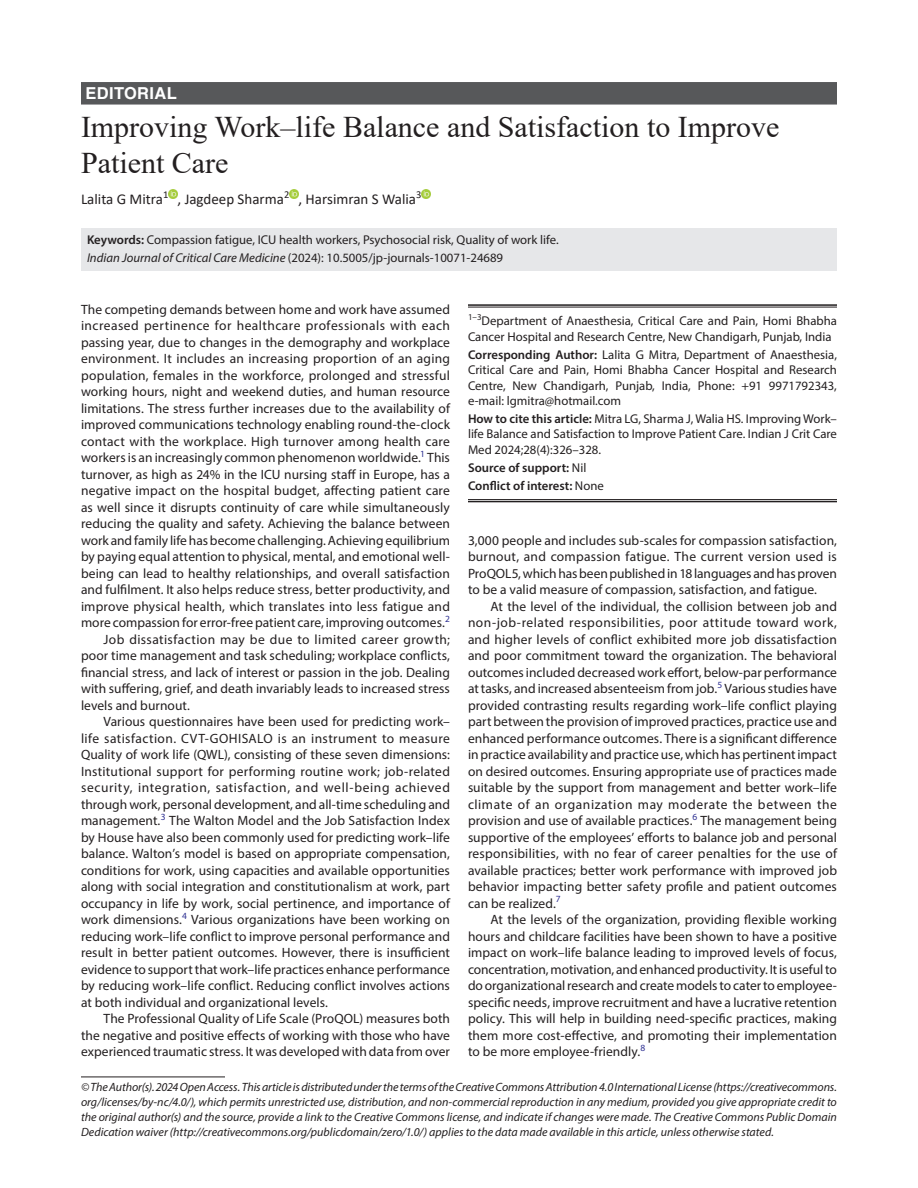
<style>
.page{position:relative;width:918px;height:1188px;background:#fff}
.page>*{position:absolute;margin:0;border:0;box-sizing:border-box;transform-origin:0 0}
.t1{font:30px/36px "Times New Roman";color:#231f20}
.ArticleType{font:700 16.5px "Helvetica LT Std";letter-spacing:.025em;color:#fff}
.AuthorName{font:15px "Calibri";color:#231f20}
.Para-Indent{font:13.5px/16.5px "Myriad Pro";letter-spacing:.005em;color:#231f20;text-align:justify}
.Para-NoIndent{font:13.5px/16.5px "Myriad Pro";color:#231f20;text-align:justify}
.Corresponding_Author{font:12.75px/15.3px "Myriad Pro";color:#231f20;text-align:justify}
.How_to_Cite{font:12.75px/15.3px "Myriad Pro";color:#231f20;text-align:justify}
.Affiliation-first{font:12.75px/15.3px "Myriad Pro";color:#231f20}
.Keywords{font:12.75px "Myriad Pro";color:#231f20}
.JT_DOI{font:12.75px "Myriad Pro";color:#231f20}
.COI{font:600 12.75px "Myriad Pro";color:#231f20}
.Source{font:600 12.75px "Myriad Pro";color:#231f20}
.FootNote{font:italic 12px/15px "Myriad Pro";color:#231f20;text-align:justify}
.s1{font-weight:600}
.s2{font-style:italic}
.s3{font-weight:400}
</style>
<div class="page">
<div style="left:81px;top:82px;width:756px;height:23px;background:#57585a"></div>
<div style="left:81px;top:228px;width:756px;height:25px;background:#e6e7e9"></div>
<div style="left:81px;top:246px;width:756px;height:25px;background:#e6e7e9"></div>
<svg style="left:168px;top:189px;width:10px;height:9px"></svg>
<svg style="left:289px;top:189px;width:10px;height:9px"></svg>
<svg style="left:421px;top:189px;width:10px;height:9px"></svg>
<hr style="left:81px;top:1077px;width:144px;height:1px;background:#231f20">
<hr style="left:468px;top:304px;width:369px;height:2px;background:#231f20">
<hr style="left:468px;top:307px;width:369px;height:1px;background:#231f20">
<hr style="left:468px;top:499px;width:369px;height:1px;background:#231f20">
<hr style="left:468px;top:501px;width:369px;height:1px;background:#231f20">
<p class="ArticleType" style="left:86px;top:83px;width:93px">EDITORIAL</p>
<p class="t1" style="left:81px;top:108px;width:700px">Improving Work–life Balance and Satisfaction to Improve<br>Patient Care</p>
<p class="AuthorName" style="left:81px;top:189px;width:342px">Lalita G Mitra<sup>1</sup> , Jagdeep Sharma<sup>2</sup> , Harsimran S Walia<sup>3</sup></p>
<p class="Keywords" style="left:87px;top:232px;width:473px"><span class="s1">Keywords:</span> Compassion fatigue, ICU health workers, Psychosocial risk, Quality of work life.</p>
<p class="JT_DOI" style="left:87px;top:250px;width:418px"><span class="s2">Indian Journal of Critical Care Medicine</span> (2024): 10.5005/jp-journals-10071-24689</p>
<p class="Para-NoIndent" style="left:81px;top:301px;width:371px">The competing demands between home and work have assumed increased pertinence for healthcare professionals with each passing year, due to changes in the demography and workplace environment. It includes an increasing proportion of an aging population, females in the workforce, prolonged and stressful working hours, night and weekend duties, and human resource limitations. The stress further increases due to the availability of improved communications technology enabling round-the-clock contact with the workplace. High turnover among health care workers is an increasingly common phenomenon worldwide.<sup>1</sup> This turnover, as high as 24% in the ICU nursing staff in Europe, has a negative impact on the hospital budget, affecting patient care as well since it disrupts continuity of care while simultaneously reducing the quality and safety. Achieving the balance between work and family life has become challenging. Achieving equilibrium by paying equal attention to physical, mental, and emotional well&shy;being can lead to healthy relationships, and overall satisfaction and fulfilment. It also helps reduce stress, better productivity, and improve physical health, which translates into less fatigue and more compassion for error-free patient care, improving outcomes.<sup>2</sup></p>
<p class="Para-Indent" style="left:81px;top:631px;width:371px;text-indent:22px">Job dissatisfaction may be due to limited career growth; poor time management and task scheduling; workplace conflicts, financial stress, and lack of interest or passion in the job. Dealing with suffering, grief, and death invariably leads to increased stress levels and burnout.</p>
<p class="Para-Indent" style="left:81px;top:713px;width:371px;text-indent:22px">Various questionnaires have been used for predicting work– life satisfaction. CVT-GOHISALO is an instrument to measure Quality of work life (QWL), consisting of these seven dimensions:<br>Institutional support for performing routine work; job-related security, integration, satisfaction, and well-being achieved through work, personal development, and all-time scheduling and management.<sup>3</sup> The Walton Model and the Job Satisfaction Index by House have also been commonly used for predicting work–life balance. Walton’s model is based on appropriate compensation, conditions for work, using capacities and available opportunities along with social integration and constitutionalism at work, part occupancy in life by work, social pertinence, and importance of work dimensions.<sup>4</sup> Various organizations have been working on reducing work–life conflict to improve personal performance and result in better patient outcomes. However, there is insufficient evidence to support that work–life practices enhance performance by reducing work–life conflict. Reducing conflict involves actions at both individual and organizational levels.</p>
<p class="Para-Indent" style="left:81px;top:1010px;width:371px;text-indent:22px">The Professional Quality of Life Scale (ProQOL) measures both the negative and positive effects of working with those who have experienced traumatic stress. It was developed with data from over</p>
<p class="Affiliation-first" style="left:468px;top:313px;width:371px"><sup>1–3</sup>Department of Anaesthesia, Critical Care and Pain, Homi Bhabha<br>Cancer Hospital and Research Centre, New Chandigarh, Punjab, India</p>
<p class="Corresponding_Author" style="left:468px;top:347px;width:371px"><span class="s1">Corresponding Author:</span> Lalita G Mitra, Department of Anaesthesia, Critical Care and Pain, Homi Bhabha Cancer Hospital and Research Centre, New Chandigarh, Punjab, India, Phone: +91 9971792343, e-mail: lgmitra@hotmail.com</p>
<p class="How_to_Cite" style="left:468px;top:411px;width:371px"><span class="s1">How to cite this article:</span> Mitra LG, Sharma J, Walia HS. Improving Work– life Balance and Satisfaction to Improve Patient Care. Indian J Crit Care Med 2024;28(4):326–328.</p>
<p class="Source" style="left:468px;top:460px;width:120px">Source of support: <span class="s3">Nil</span></p>
<p class="COI" style="left:468px;top:478px;width:137px">Conflict of interest: <span class="s3">None</span></p>
<p class="Para-Indent" style="left:468px;top:532px;width:371px">3,000 people and includes sub-scales for compassion satisfaction, burnout, and compassion fatigue. The current version used is ProQOL5, which has been published in 18 languages and has proven to be a valid measure of compassion, satisfaction, and fatigue.</p>
<p class="Para-Indent" style="left:468px;top:598px;width:371px;text-indent:22px">At the level of the individual, the collision between job and non-job-related responsibilities, poor attitude toward work, and higher levels of conflict exhibited more job dissatisfaction and poor commitment toward the organization. The behavioral outcomes included decreased work effort, below-par performance at tasks, and increased absenteeism from job.<sup>5</sup> Various studies have provided contrasting results regarding work–life conflict playing part between the provision of improved practices, practice use and enhanced performance outcomes. There is a significant difference in practice availability and practice use, which has pertinent impact on desired outcomes. Ensuring appropriate use of practices made suitable by the support from management and better work–life climate of an organization may moderate the between the provision and use of available practices.<sup>6</sup> The management being supportive of the employees’ efforts to balance job and personal responsibilities, with no fear of career penalties for the use of available practices; better work performance with improved job behavior impacting better safety profile and patient outcomes can be realized.<sup>7</sup></p>
<p class="Para-Indent" style="left:468px;top:911px;width:371px;text-indent:22px">At the levels of the organization, providing flexible working hours and childcare facilities have been shown to have a positive impact on work–life balance leading to improved levels of focus, concentration, motivation, and enhanced productivity. It is useful to do organizational research and create models to cater to employee&shy;specific needs, improve recruitment and have a lucrative retention policy. This will help in building need-specific practices, making them more cost-effective, and promoting their implementation to be more employee-friendly.<sup>8</sup></p>
<p class="FootNote" style="left:81px;top:1079px;width:758px">© The Author(s). 2024 Open Access. This article is distributed under the terms of the Creative Commons Attribution 4.0 International License (https://creativecommons. org/licenses/by-nc/4.0/), which permits unrestricted use, distribution, and non-commercial reproduction in any medium, provided you give appropriate credit to the original author(s) and the source, provide a link to the Creative Commons license, and indicate if changes were made. The Creative Commons Public Domain Dedication waiver (http://creativecommons.org/publicdomain/zero/1.0/) applies to the data made available in this article, unless otherwise stated.</p>
</div>
